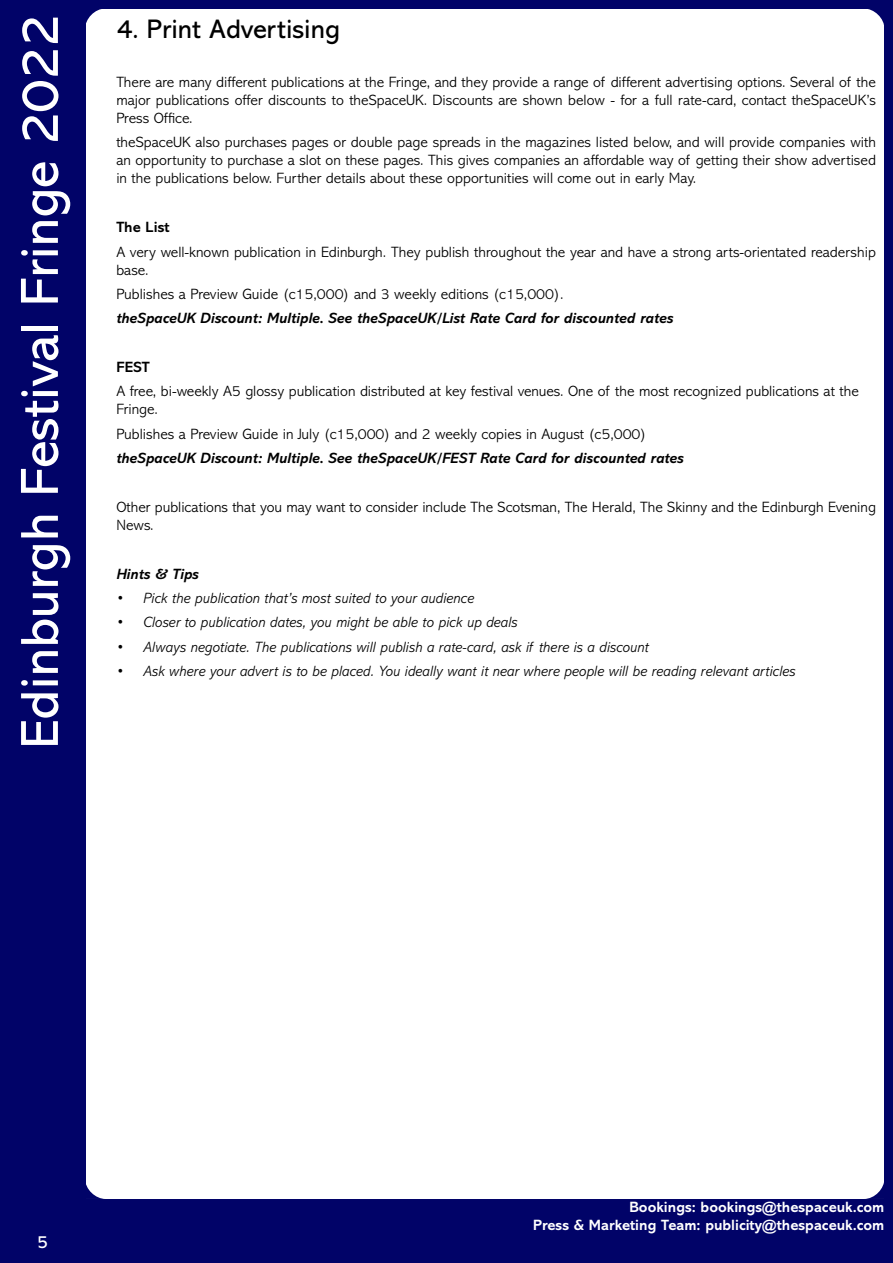
<style>
.page{position:relative;width:893px;height:1263px;background:#fff}
.page>*{position:absolute;margin:0;border:0;box-sizing:border-box;transform-origin:0 0}
.t1{font:54px "Abadi MT Std";color:#fff}
.t2{font:27px "Abadi MT Std";color:#000}
.t3{font:18px "Abadi MT Std";color:#fff}
.t4{font:300 15px/18px "Abadi MT Std";color:#000}
.t5{font:italic 300 15px "Abadi MT Std";color:#000}
.t6{font:italic 700 15px "Abadi MT Std";color:#000}
.t7{font:700 15px/18px "Abadi MT Std";color:#fff;text-align:right}
.t8{font:700 15px "Abadi MT Std";color:#000}
</style>
<div class="page">
<div style="left:0;top:0;width:85px;height:1263px;background:#010368"></div>
<div style="left:85px;top:1199px;width:799px;height:64px;background:#010368"></div>
<svg style="left:85px;top:1178px;width:20px;height:21px"></svg>
<svg style="left:865px;top:1182px;width:19px;height:17px"></svg>
<svg style="left:868px;top:9px;width:16px;height:16px"></svg>
<svg style="left:85px;top:9px;width:17px;height:20px"></svg>
<div style="left:884px;top:0;width:9px;height:1263px;background:#010368"></div>
<div style="left:85px;top:0;width:799px;height:9px;background:#010368"></div>
<h1 class="t1" style="left:10px;top:748px;width:735px;rotate:-90deg">Edinburgh Festival Fringe 2022</h1>
<h2 class="t2" style="left:116px;top:14px;width:225px">4. Print Advertising</h2>
<p class="t4" style="left:116px;top:73px;width:761px;text-align:justify">There are many different publications at the Fringe, and they provide a range of different advertising options. Several of the major publications offer discounts to theSpaceUK. Discounts are shown below - for a full rate-card, contact theSpaceUK’s Press Office.</p>
<p class="t4" style="left:116px;top:134px;width:761px;text-align:justify">theSpaceUK also purchases pages or double page spreads in the magazines listed below, and will provide companies with an opportunity to purchase a slot on these pages. This gives companies an affordable way of getting their show advertised in the publications below. Further details about these opportunities will come out in early May.</p>
<p class="t8" style="left:116px;top:218px;width:55px">The List</p>
<p class="t4" style="left:116px;top:243px;width:761px">A very well-known publication in Edinburgh. They publish throughout the year and have a strong arts-orientated readership base.</p>
<p class="t4" style="left:116px;top:285px;width:449px">Publishes a Preview Guide (c15,000) and 3 weekly editions (c15,000).</p>
<p class="t6" style="left:116px;top:310px;width:558px">theSpaceUK Discount: Multiple. See theSpaceUK/List Rate Card for discounted rates</p>
<p class="t8" style="left:116px;top:358px;width:35px">FEST</p>
<p class="t4" style="left:116px;top:383px;width:744px">A free, bi-weekly A5 glossy publication distributed at key festival venues. One of the most recognized publications at the<br>Fringe.</p>
<p class="t4" style="left:116px;top:425px;width:532px">Publishes a Preview Guide in July (c15,000) and 2 weekly copies in August (c5,000)</p>
<p class="t6" style="left:116px;top:450px;width:569px">theSpaceUK Discount: Multiple. See theSpaceUK/FEST Rate Card for discounted rates</p>
<p class="t4" style="left:116px;top:498px;width:761px">Other publications that you may want to consider include The Scotsman, The Herald, The Skinny and the Edinburgh Evening<br>News.</p>
<p class="t6" style="left:116px;top:565px;width:84px">Hints &amp; Tips</p>
<p class="t5" style="left:116px;top:590px;width:360px">• Pick the publication that’s most suited to your audience</p>
<p class="t5" style="left:116px;top:614px;width:403px">• Closer to publication dates, you might be able to pick up deals</p>
<p class="t5" style="left:116px;top:639px;width:534px">• Always negotiate. The publications will publish a rate-card, ask if there is a discount</p>
<p class="t5" style="left:116px;top:663px;width:681px">• Ask where your advert is to be placed. You ideally want it near where people will be reading relevant articles</p>
<p class="t3" style="left:37px;top:1232px;width:12px">5</p>
<p class="t7" style="left:533px;top:1198px;width:353px">Bookings: bookings@thespaceuk.com<br>Press &amp; Marketing Team: publicity@thespaceuk.com</p>
</div>
